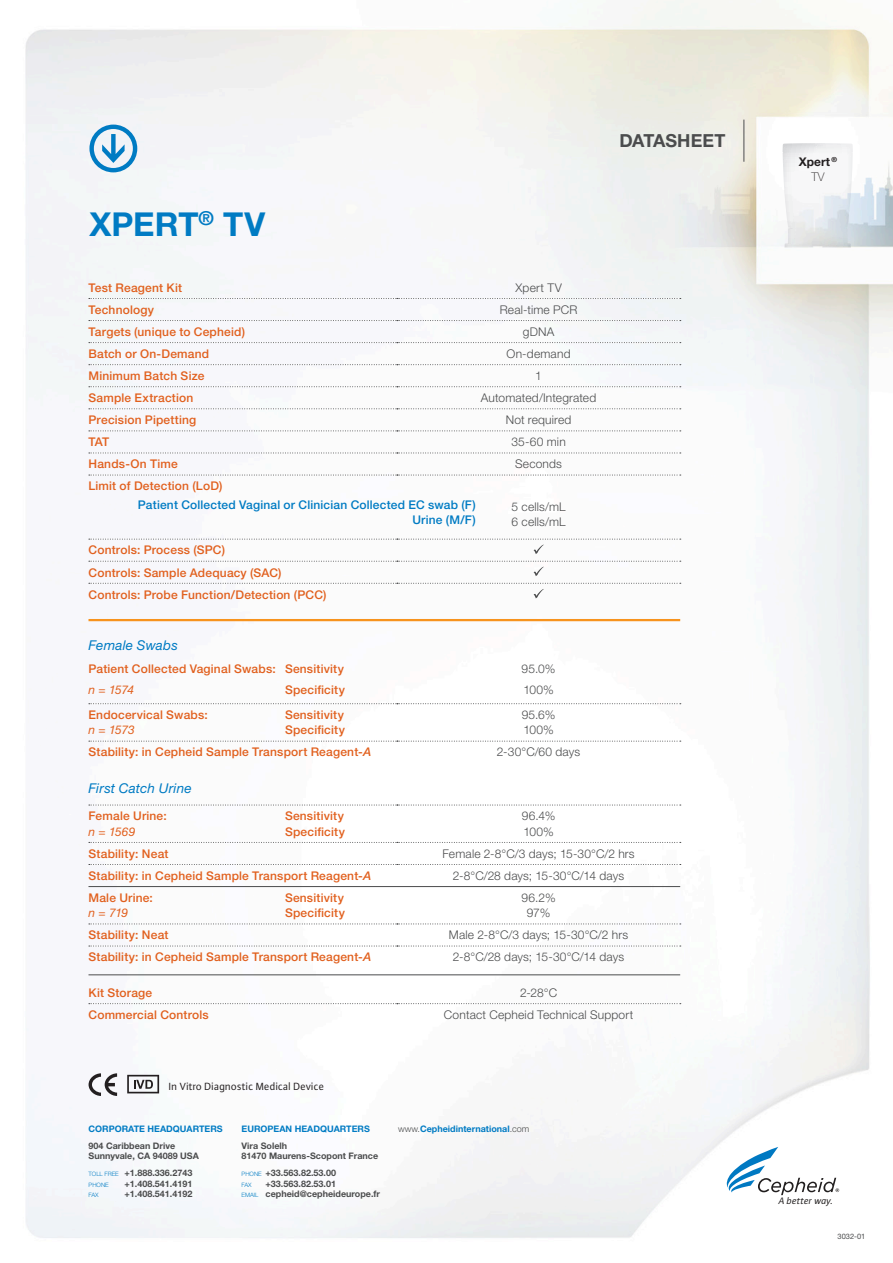
<style>
.page{position:relative;width:893px;height:1263px;background:#fff}
.page>*{position:absolute;margin:0;border:0;box-sizing:border-box;transform-origin:0 0}
.CEP__Article_Headlin{font:700 33px "Helvetica Neue LT Std";letter-spacing:.005em;color:#007bc3}
.CEP_datasheet{font:700 18px "Helvetica Neue LT Std";letter-spacing:.005em;color:#4b4c4d}
.CEP__Body_Copy{font:italic 13.5px "Helvetica Neue LT Std";letter-spacing:.01em;color:#007bc3}
.CEP__Body_Copy-2{font:500 12px "Helvetica Neue LT Std";letter-spacing:.015em;color:#e1601e}
.CEP__Body_Copy-3{font:300 12px "Helvetica Neue LT Std";letter-spacing:.015em;color:#4b4c4d}
.CEP__Body_Copy-4{font:500 12px "Helvetica Neue LT Std";letter-spacing:.015em;color:#007bc3}
.CEP__Body_Copy-5{font:italic 12px "Helvetica Neue LT Std";letter-spacing:-.025em;color:#e1601e}
.t1{font:700 12px "Helvetica Neue LT Std";color:#231f20}
.t2{font:100 12px "Helvetica Neue LT Std";color:#231f20}
.t3{font:11.1px "Plus Sans Normal";color:#231f20}
.t4{font:italic 10.05px "Plus Sans Normal";color:#211e1e}
.t5{font:700 9px "Helvetica Neue LT Std";color:#4b4c4d}
.t6{font:700 9px "Helvetica Neue LT Std";color:#007bc3}
.t7{font:7.5px "Helvetica Neue LT Std";color:#4b4c4d}
.t8{font:300 6px "Helvetica Neue LT Std";color:#007bc3}
.s1{font-style:italic}
.s2{font-weight:300;font-size:6px;color:#007bc3}
.s3{font-weight:300;color:#4b4c4d}
</style>
<div class="page">
<img style="left:25px;top:0;width:868px;height:1238px">
<svg style="left:782px;top:143px;width:71px;height:105px"></svg>
<svg style="left:89px;top:298px;width:592px;height:1px"></svg>
<svg style="left:89px;top:320px;width:592px;height:1px"></svg>
<svg style="left:89px;top:342px;width:592px;height:1px"></svg>
<svg style="left:89px;top:364px;width:592px;height:1px"></svg>
<svg style="left:89px;top:386px;width:592px;height:1px"></svg>
<svg style="left:89px;top:408px;width:592px;height:1px"></svg>
<svg style="left:89px;top:430px;width:592px;height:1px"></svg>
<svg style="left:89px;top:453px;width:592px;height:1px"></svg>
<svg style="left:89px;top:475px;width:592px;height:1px"></svg>
<svg style="left:89px;top:539px;width:592px;height:15px"></svg>
<svg style="left:89px;top:561px;width:592px;height:15px"></svg>
<svg style="left:89px;top:583px;width:592px;height:15px"></svg>
<svg style="left:89px;top:703px;width:592px;height:1px"></svg>
<svg style="left:89px;top:741px;width:592px;height:1px"></svg>
<svg style="left:89px;top:805px;width:592px;height:1px"></svg>
<svg style="left:89px;top:842px;width:592px;height:1px"></svg>
<svg style="left:89px;top:864px;width:592px;height:1px"></svg>
<svg style="left:89px;top:923px;width:592px;height:1px"></svg>
<svg style="left:89px;top:946px;width:592px;height:1px"></svg>
<svg style="left:89px;top:1003px;width:592px;height:1px"></svg>
<hr style="left:88px;top:886px;width:309px;height:1px;background:#4b4c4d">
<hr style="left:397px;top:886px;width:283px;height:1px;background:#4b4c4d">
<hr style="left:88px;top:974px;width:309px;height:1px;background:#4b4c4d">
<hr style="left:397px;top:974px;width:283px;height:1px;background:#4b4c4d">
<hr style="left:88px;top:619px;width:592px;height:2px;background:#f7931d">
<svg style="left:89px;top:125px;width:48px;height:47px"></svg>
<hr style="left:743px;top:120px;width:1px;height:42px;background:#4b4c4d">
<svg style="left:724px;top:1147px;width:115px;height:48px"></svg>
<svg style="left:89px;top:1073px;width:28px;height:23px"></svg>
<svg style="left:127px;top:1075px;width:32px;height:18px"></svg>
<p class="CEP__Article_Headlin" style="left:89px;top:204px;width:177px">XPERT<sup>®</sup> TV</p>
<p class="CEP_datasheet" style="left:619px;top:129px;width:108px">DATASHEET</p>
<p class="CEP__Body_Copy-2" style="left:88px;top:280px;width:95px">Test Reagent Kit</p>
<p class="CEP__Body_Copy-3" style="left:515px;top:280px;width:48px">Xpert TV</p>
<p class="CEP__Body_Copy-2" style="left:88px;top:302px;width:67px">Technology</p>
<p class="CEP__Body_Copy-3" style="left:500px;top:302px;width:79px">Real-time PCR</p>
<p class="CEP__Body_Copy-2" style="left:88px;top:324px;width:158px">Targets (unique to Cepheid)</p>
<p class="CEP__Body_Copy-3" style="left:523px;top:324px;width:33px">gDNA</p>
<p class="CEP__Body_Copy-2" style="left:88px;top:346px;width:122px">Batch or On-Demand</p>
<p class="CEP__Body_Copy-3" style="left:507px;top:346px;width:65px">On-demand</p>
<p class="CEP__Body_Copy-2" style="left:88px;top:369px;width:117px">Minimum Batch Size</p>
<p class="CEP__Body_Copy-3" style="left:535px;top:368px;width:8px">1</p>
<p class="CEP__Body_Copy-2" style="left:88px;top:391px;width:106px">Sample Extraction</p>
<p class="CEP__Body_Copy-3" style="left:481px;top:390px;width:117px">Automated/Integrated</p>
<p class="CEP__Body_Copy-2" style="left:88px;top:413px;width:109px">Precision Pipetting</p>
<p class="CEP__Body_Copy-3" style="left:506px;top:412px;width:67px">Not required</p>
<p class="CEP__Body_Copy-2" style="left:88px;top:435px;width:22px">TAT</p>
<p class="CEP__Body_Copy-3" style="left:511px;top:435px;width:56px">35-60 min</p>
<p class="CEP__Body_Copy-2" style="left:88px;top:457px;width:91px">Hands-On Time</p>
<p class="CEP__Body_Copy-3" style="left:515px;top:457px;width:48px">Seconds</p>
<p class="CEP__Body_Copy-2" style="left:88px;top:479px;width:135px">Limit of Detection (LoD)</p>
<p class="CEP__Body_Copy-3" style="left:512px;top:500px;width:56px">5 cells/mL</p>
<p class="CEP__Body_Copy-3" style="left:512px;top:515px;width:56px">6 cells/mL</p>
<p class="CEP__Body_Copy-2" style="left:88px;top:543px;width:138px">Controls: Process (SPC)</p>
<p class="CEP__Body_Copy-2" style="left:88px;top:565px;width:195px">Controls: Sample Adequacy (SAC)</p>
<p class="CEP__Body_Copy-2" style="left:88px;top:587px;width:239px">Controls: Probe Function/Detection (PCC)</p>
<p class="CEP__Body_Copy" style="left:88px;top:637px;width:91px">Female Swabs</p>
<p class="CEP__Body_Copy-2" style="left:88px;top:661px;width:257px">Patient Collected Vaginal Swabs: Sensitivity</p>
<p class="CEP__Body_Copy-3" style="left:522px;top:661px;width:35px">95.0%</p>
<p class="CEP__Body_Copy-5" style="left:88px;top:682px;width:47px">n = 1574</p>
<p class="CEP__Body_Copy-2" style="left:285px;top:682px;width:61px">Specificity</p>
<p class="CEP__Body_Copy-3" style="left:523px;top:682px;width:32px">100%</p>
<p class="CEP__Body_Copy-2" style="left:88px;top:708px;width:121px">Endocervical Swabs:</p>
<p class="CEP__Body_Copy-2" style="left:285px;top:708px;width:60px">Sensitivity</p>
<p class="CEP__Body_Copy-3" style="left:522px;top:707px;width:35px">95.6%</p>
<p class="CEP__Body_Copy-5" style="left:88px;top:723px;width:48px">n = 1573</p>
<p class="CEP__Body_Copy-2" style="left:285px;top:723px;width:61px">Specificity</p>
<p class="CEP__Body_Copy-3" style="left:523px;top:723px;width:32px">100%</p>
<p class="CEP__Body_Copy-2" style="left:88px;top:745px;width:284px">Stability: in Cepheid Sample Transport Reagent-<span class="s1">A</span></p>
<p class="CEP__Body_Copy-3" style="left:497px;top:745px;width:85px">2-30°C/60 days</p>
<p class="CEP__Body_Copy" style="left:88px;top:780px;width:105px">First Catch Urine</p>
<p class="CEP__Body_Copy-2" style="left:88px;top:809px;width:80px">Female Urine:</p>
<p class="CEP__Body_Copy-2" style="left:285px;top:809px;width:60px">Sensitivity</p>
<p class="CEP__Body_Copy-3" style="left:522px;top:809px;width:35px">96.4%</p>
<p class="CEP__Body_Copy-5" style="left:88px;top:824px;width:49px">n = 1569</p>
<p class="CEP__Body_Copy-2" style="left:285px;top:824px;width:61px">Specificity</p>
<p class="CEP__Body_Copy-3" style="left:523px;top:824px;width:32px">100%</p>
<p class="CEP__Body_Copy-2" style="left:88px;top:846px;width:82px">Stability: Neat</p>
<p class="CEP__Body_Copy-3" style="left:442px;top:846px;width:194px">Female 2-8°C/3 days; 15-30°C/2 hrs</p>
<p class="CEP__Body_Copy-2" style="left:88px;top:868px;width:284px">Stability: in Cepheid Sample Transport Reagent-<span class="s1">A</span></p>
<p class="CEP__Body_Copy-3" style="left:453px;top:868px;width:173px">2-8°C/28 days; 15-30°C/14 days</p>
<p class="CEP__Body_Copy-2" style="left:88px;top:890px;width:66px">Male Urine:</p>
<p class="CEP__Body_Copy-2" style="left:285px;top:890px;width:60px">Sensitivity</p>
<p class="CEP__Body_Copy-3" style="left:521px;top:890px;width:36px">96.2%</p>
<p class="CEP__Body_Copy-5" style="left:88px;top:906px;width:41px">n = 719</p>
<p class="CEP__Body_Copy-2" style="left:285px;top:906px;width:61px">Specificity</p>
<p class="CEP__Body_Copy-3" style="left:527px;top:905px;width:25px">97%</p>
<p class="CEP__Body_Copy-2" style="left:88px;top:928px;width:82px">Stability: Neat</p>
<p class="CEP__Body_Copy-3" style="left:449px;top:928px;width:181px">Male 2-8°C/3 days; 15-30°C/2 hrs</p>
<p class="CEP__Body_Copy-2" style="left:88px;top:950px;width:284px">Stability: in Cepheid Sample Transport Reagent-<span class="s1">A</span></p>
<p class="CEP__Body_Copy-3" style="left:453px;top:950px;width:173px">2-8°C/28 days; 15-30°C/14 days</p>
<p class="CEP__Body_Copy-2" style="left:88px;top:985px;width:65px">Kit Storage</p>
<p class="CEP__Body_Copy-3" style="left:520px;top:985px;width:39px">2-28°C</p>
<p class="CEP__Body_Copy-2" style="left:88px;top:1007px;width:122px">Commercial Controls</p>
<p class="CEP__Body_Copy-3" style="left:444px;top:1007px;width:191px">Contact Cepheid Technical Support</p>
<p class="CEP__Body_Copy-4" style="left:138px;top:498px;width:339px">Patient Collected Vaginal or Clinician Collected EC swab (F)</p>
<p class="CEP__Body_Copy-4" style="left:412px;top:513px;width:65px">Urine (M/F)</p>
<p class="t3" style="left:169px;top:1079px;width:157px">In Vitro Diagnostic Medical Device</p>
<p class="t6" style="left:89px;top:1123px;width:136px">CORPORATE HEADQUARTERS</p>
<p class="t5" style="left:89px;top:1140px;width:88px">904 Caribbean Drive</p>
<p class="t5" style="left:89px;top:1150px;width:112px">Sunnyvale, CA 94089 USA</p>
<p class="t5" style="left:89px;top:1167px;width:105px"><span class="s2">TOLL FREE</span> +1.888.336.2743</p>
<p class="t8" style="left:89px;top:1181px;width:22px">PHONE</p>
<p class="t5" style="left:125px;top:1178px;width:69px">+1.408.541.4191</p>
<p class="t8" style="left:89px;top:1192px;width:12px">FAX</p>
<p class="t5" style="left:125px;top:1189px;width:69px">+1.408.541.4192</p>
<p class="t6" style="left:242px;top:1123px;width:130px">EUROPEAN HEADQUARTERS</p>
<p class="t5" style="left:242px;top:1140px;width:47px">Vira Solelh</p>
<p class="t5" style="left:242px;top:1150px;width:138px">81470 Maurens-Scopont France</p>
<p class="t5" style="left:242px;top:1167px;width:96px"><span class="s2">PHONE</span> +33.563.82.53.00</p>
<p class="t8" style="left:242px;top:1181px;width:12px">FAX</p>
<p class="t5" style="left:266px;top:1178px;width:72px">+33.563.82.53.01</p>
<p class="t5" style="left:242px;top:1189px;width:140px"><span class="s2">EMAIL</span> cepheid@cepheideurope.fr</p>
<p class="t6" style="left:398px;top:1123px;width:133px"><span class="s3">www.</span>Cepheidinternational<span class="s3">.com</span></p>
<p class="t1" style="left:799px;top:155px;width:40px">Xpert <sup>®</sup></p>
<p class="t2" style="left:811px;top:170px;width:14px">TV</p>
<p class="t4" style="left:779px;top:1194px;width:56px">A better way.</p>
<p class="t7" style="left:837px;top:1232px;width:29px">3032-01</p>
</div>
